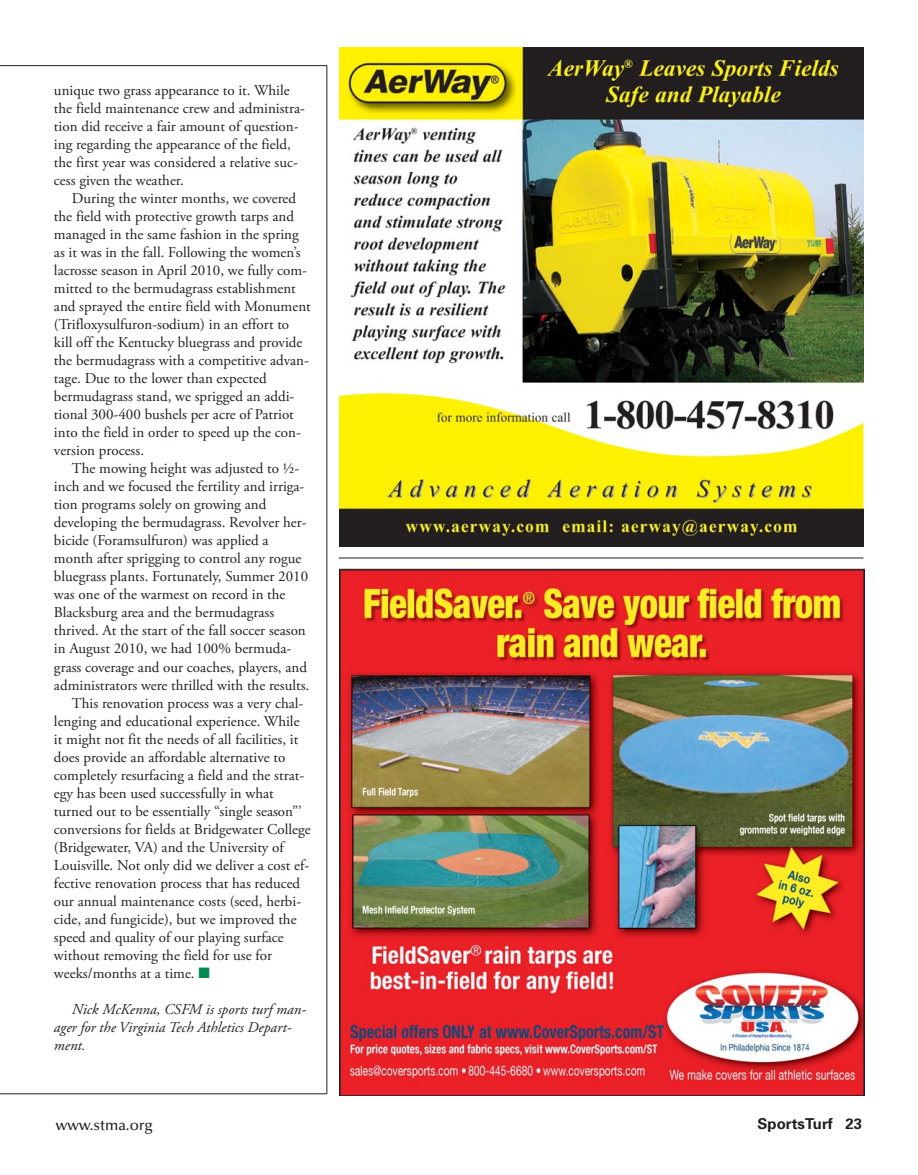
<style>
.page{position:relative;width:918px;height:1175px;background:#fff}
.page>*{position:absolute;margin:0;border:0;box-sizing:border-box;transform-origin:0 0}
.t1{font:15px "Adobe Garamond Pro";color:#231f20}
.t2{font:italic 15px/18px "Adobe Garamond Pro";color:#231f20}
.t3{font:500 15px "Optima";color:#231f20}
.t4{font:700 15px "Univers";color:#231f20}
.s1{color:#008c4e}
</style>
<div class="page">
<hr style="left:0;top:65px;width:327px;height:1px;background:#231f20">
<hr style="left:0;top:1093px;width:327px;height:1px;background:#231f20">
<hr style="left:327px;top:66px;width:1px;height:1028px;background:#231f20">
<img style="left:339px;top:48px;width:525px;height:498px">
<img style="left:340px;top:568px;width:524px;height:527px">
<hr style="left:339px;top:557px;width:524px;height:1px;background:#231f20">
<p class="t1" style="left:54px;top:85px;width:237px">unique two grass appearance to it. While</p>
<p class="t1" style="left:54px;top:103px;width:253px">the field maintenance crew and administra-</p>
<p class="t1" style="left:54px;top:121px;width:246px">tion did receive a fair amount of question-</p>
<p class="t1" style="left:54px;top:139px;width:238px">ing regarding the appearance of the field,</p>
<p class="t1" style="left:54px;top:157px;width:245px">the first year was considered a relative suc-</p>
<p class="t1" style="left:54px;top:175px;width:131px">cess given the weather.</p>
<p class="t1" style="left:72px;top:193px;width:226px">During the winter months, we covered</p>
<p class="t1" style="left:54px;top:211px;width:242px">the field with protective growth tarps and</p>
<p class="t1" style="left:54px;top:229px;width:246px">managed in the same fashion in the spring</p>
<p class="t1" style="left:54px;top:247px;width:248px">as it was in the fall. Following the women’s</p>
<p class="t1" style="left:54px;top:265px;width:255px">lacrosse season in April 2010, we fully com-</p>
<p class="t1" style="left:54px;top:283px;width:243px">mitted to the bermudagrass establishment</p>
<p class="t1" style="left:54px;top:301px;width:258px">and sprayed the entire field with Monument</p>
<p class="t1" style="left:54px;top:319px;width:237px">(Trifloxysulfuron-sodium) in an effort to</p>
<p class="t1" style="left:54px;top:337px;width:250px">kill off the Kentucky bluegrass and provide</p>
<p class="t1" style="left:54px;top:355px;width:256px">the bermudagrass with a competitive advan-</p>
<p class="t1" style="left:54px;top:373px;width:214px">tage. Due to the lower than expected</p>
<p class="t1" style="left:54px;top:391px;width:242px">bermudagrass stand, we sprigged an addi-</p>
<p class="t1" style="left:54px;top:409px;width:241px">tional 300-400 bushels per acre of Patriot</p>
<p class="t1" style="left:54px;top:427px;width:248px">into the field in order to speed up the con-</p>
<p class="t1" style="left:54px;top:445px;width:92px">version process.</p>
<p class="t1" style="left:72px;top:463px;width:229px">The mowing height was adjusted to ½-</p>
<p class="t1" style="left:54px;top:481px;width:252px">inch and we focused the fertility and irriga-</p>
<p class="t1" style="left:54px;top:499px;width:214px">tion programs solely on growing and</p>
<p class="t1" style="left:54px;top:517px;width:254px">developing the bermudagrass. Revolver her-</p>
<p class="t1" style="left:54px;top:535px;width:216px">bicide (Foramsulfuron) was applied a</p>
<p class="t1" style="left:54px;top:553px;width:249px">month after sprigging to control any rogue</p>
<p class="t1" style="left:54px;top:571px;width:256px">bluegrass plants. Fortunately, Summer 2010</p>
<p class="t1" style="left:54px;top:589px;width:233px">was one of the warmest on record in the</p>
<p class="t1" style="left:54px;top:607px;width:222px">Blacksburg area and the bermudagrass</p>
<p class="t1" style="left:54px;top:625px;width:253px">thrived. At the start of the fall soccer season</p>
<p class="t1" style="left:54px;top:643px;width:239px">in August 2010, we had 100% bermuda-</p>
<p class="t1" style="left:54px;top:661px;width:255px">grass coverage and our coaches, players, and</p>
<p class="t1" style="left:54px;top:679px;width:257px">administrators were thrilled with the results.</p>
<p class="t1" style="left:72px;top:697px;width:233px">This renovation process was a very chal-</p>
<p class="t1" style="left:54px;top:715px;width:247px">lenging and educational experience. While</p>
<p class="t1" style="left:54px;top:733px;width:246px">it might not fit the needs of all facilities, it</p>
<p class="t1" style="left:54px;top:751px;width:233px">does provide an affordable alternative to</p>
<p class="t1" style="left:54px;top:769px;width:252px">completely resurfacing a field and the strat-</p>
<p class="t1" style="left:54px;top:787px;width:221px">egy has been used successfully in what</p>
<p class="t1" style="left:54px;top:805px;width:249px">turned out to be essentially “single season”’</p>
<p class="t1" style="left:54px;top:823px;width:258px">conversions for fields at Bridgewater College</p>
<p class="t1" style="left:54px;top:841px;width:231px">(Bridgewater, VA) and the University of</p>
<p class="t1" style="left:54px;top:859px;width:257px">Louisville. Not only did we deliver a cost ef-</p>
<p class="t1" style="left:54px;top:877px;width:248px">fective renovation process that has reduced</p>
<p class="t1" style="left:54px;top:895px;width:249px">our annual maintenance costs (seed, herbi-</p>
<p class="t1" style="left:54px;top:913px;width:244px">cide, and fungicide), but we improved the</p>
<p class="t1" style="left:54px;top:931px;width:231px">speed and quality of our playing surface</p>
<p class="t1" style="left:54px;top:949px;width:220px">without removing the field for use for</p>
<p class="t1" style="left:54px;top:967px;width:157px">weeks/months at a time. <span class="s1">■</span></p>
<p class="t2" style="left:54px;top:999px;width:254px;text-indent:18px">Nick McKenna, CSFM is sports turf man&shy;ager for the Virginia Tech Athletics Depart&shy;ment.</p>
<p class="t3" style="left:56px;top:1118px;width:99px">www.stma.org</p>
<p class="t4" style="left:758px;top:1118px;width:106px">SportsTurf 23</p>
</div>
